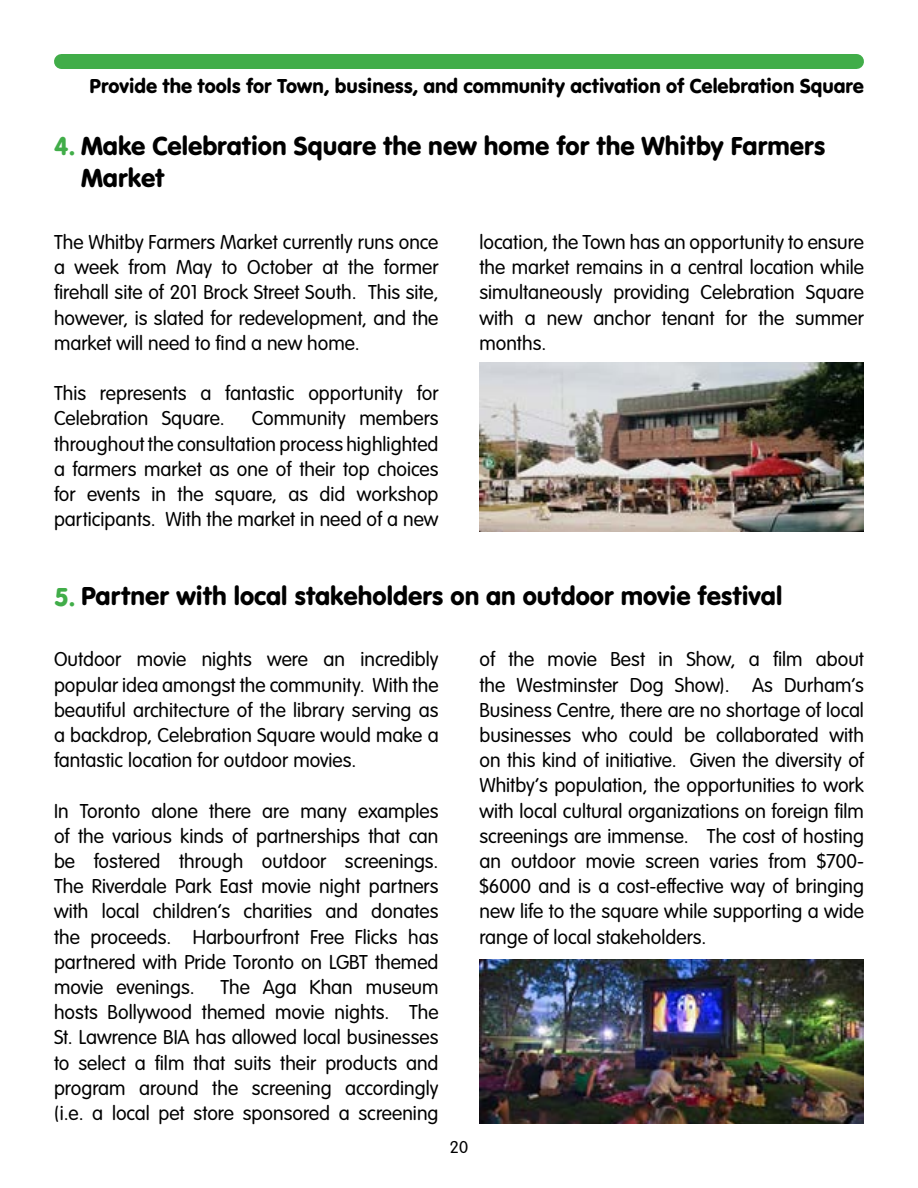
<style>
.page{position:relative;width:918px;height:1188px;background:#fff}
.page>*{position:absolute;margin:0;border:0;box-sizing:border-box;transform-origin:0 0}
.t1{font:27px/32.4px "VAG Rundschrift D";color:#000}
.t2{font:300 21px/25.2px "VAG Rundschrift D";color:#000;text-align:justify}
.t3{font:21px "VAG Rundschrift D";color:#000}
.t4{font:300 18px "VAG Rundschrift D";color:#000}
.s1{color:#41ad49}
</style>
<div class="page">
<div style="left:62px;top:54px;width:794px;height:15px;background:#41ad49"></div>
<img style="left:479px;top:363px;width:385px;height:168px">
<img style="left:479px;top:959px;width:385px;height:164px">
<p class="t3" style="left:90px;top:74px;width:776px">Provide the tools for Town, business, and community activation of Celebration Square</p>
<h1 class="t1" style="left:81px;top:130px;width:746px;text-indent:-27px"><span class="s1">4.</span> Make Celebration Square the new home for the Whitby Farmers<br>Market</h1>
<p class="t2" style="left:54px;top:230px;width:386px">The Whitby Farmers Market currently runs once a week from May to October at the former firehall site of 201 Brock Street South. This site, however, is slated for redevelopment, and the market will need to find a new home.</p>
<p class="t2" style="left:479px;top:230px;width:386px">location, the Town has an opportunity to ensure the market remains in a central location while simultaneously providing Celebration Square with a new anchor tenant for the summer months.</p>
<p class="t2" style="left:54px;top:381px;width:386px">This represents a fantastic opportunity for<br>Celebration Square.</p>
<p class="t2" style="left:54px;top:406px;width:386px;text-indent:198px">Community members throughout the consultation process highlighted a farmers market as one of their top choices for events in the square, as did workshop participants. With the market in need of a new</p>
<h2 class="t1" style="left:54px;top:579px;width:730px"><span class="s1">5.</span> Partner with local stakeholders on an outdoor movie festival</h2>
<p class="t2" style="left:54px;top:647px;width:386px">Outdoor movie nights were an incredibly popular idea amongst the community. With the beautiful architecture of the library serving as a backdrop, Celebration Square would make a fantastic location for outdoor movies.</p>
<p class="t2" style="left:54px;top:799px;width:386px">In Toronto alone there are many examples of the various kinds of partnerships that can be fostered through outdoor screenings.<br>The Riverdale Park East movie night partners with local children’s charities and donates the proceeds. Harbourfront Free Flicks has partnered with Pride Toronto on LGBT themed movie evenings. The Aga Khan museum hosts Bollywood themed movie nights. The St. Lawrence BIA has allowed local businesses to select a film that suits their products and program around the screening accordingly (i.e. a local pet store sponsored a screening</p>
<p class="t2" style="left:479px;top:647px;width:386px">of the movie Best in Show, a film about the Westminster Dog Show). As Durham’s Business Centre, there are no shortage of local businesses who could be collaborated with on this kind of initiative. Given the diversity of Whitby’s population, the opportunities to work with local cultural organizations on foreign film screenings are immense. The cost of hosting an outdoor movie screen varies from $700- $6000 and is a cost-effective way of bringing new life to the square while supporting a wide range of local stakeholders.</p>
<p class="t4" style="left:450px;top:1138px;width:20px">20</p>
</div>
